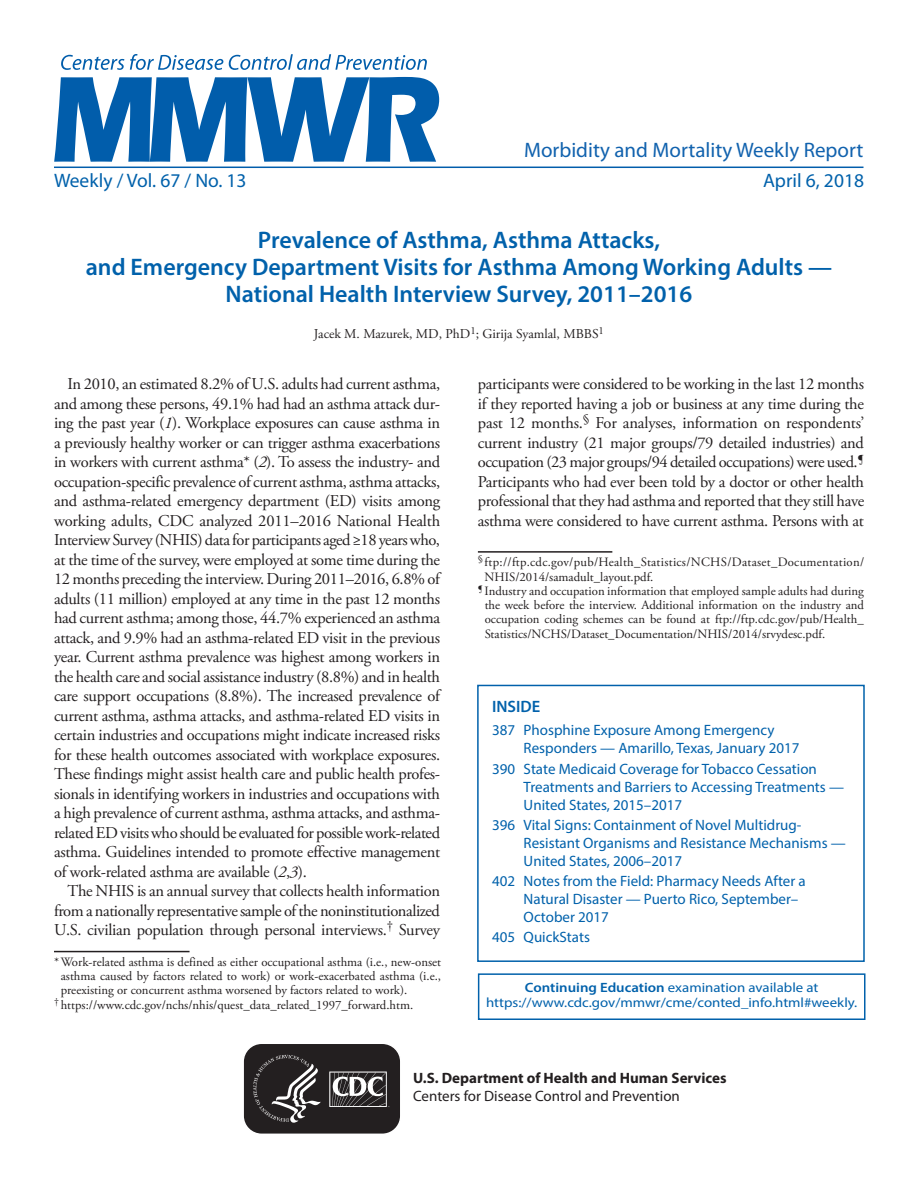
<style>
.page{position:relative;width:918px;height:1188px;background:#fff}
.page>*{position:absolute;margin:0;border:0;box-sizing:border-box;transform-origin:0 0}
.t1{font:600 24px/27px "Myriad Pro";color:#0161ab;text-align:center}
.t2{font:21px "Myriad Pro";color:#1162ae}
.t3{font:19.5px "Myriad Pro";color:#0161ab}
.t4{font:16.5px/19.5px "Adobe Garamond Pro";letter-spacing:-.02em;color:#231f20;text-align:justify}
.t5{font:600 16.5px "Myriad Pro";color:#0161ab}
.t6{font:15px/18px "Myriad Pro";color:#0161ab}
.t7{font:700 15px "Myriad Pro";color:#231f20}
.t8{font:15px "Myriad Pro";color:#231f20}
.t9{font:13.5px/15px "Myriad Pro";color:#0161ab;text-align:center;scale:1.1 1}
.t10{font:13.5px "Adobe Garamond Pro";color:#231f20}
.t11{font:12.75px "Adobe Garamond Pro";color:#231f20}
.t12{font:12.75px "Adobe Garamond Pro";letter-spacing:.025em;color:#231f20}
.s1{font-style:italic}
.s2{font-weight:600}
</style>
<div class="page">
<hr style="left:54px;top:167px;width:810px;height:1px;background:#015dab">
<svg style="left:54px;top:77px;width:385px;height:85px"></svg>
<svg style="left:61px;top:54px;width:366px;height:16px"></svg>
<svg style="left:243px;top:1045px;width:157px;height:89px;background:#403c3d"></svg>
<div style="left:477px;top:685px;width:388px;height:277px;border:2px solid #0161ab"></div>
<div style="left:478px;top:973px;width:388px;height:47px;border:2px solid #0161ab"></div>
<hr style="left:54px;top:951px;width:136px;height:1px;background:#231f20">
<hr style="left:478px;top:551px;width:134px;height:2px;background:#231f20">
<p class="t2" style="left:524px;top:137px;width:341px">Morbidity and Mortality Weekly Report</p>
<p class="t3" style="left:54px;top:168px;width:194px">Weekly / Vol. 67 / No. 13</p>
<p class="t3" style="left:763px;top:168px;width:102px">April 6, 2018</p>
<h1 class="t1" style="left:86px;top:225px;width:748px">Prevalence of Asthma, Asthma Attacks,<br>and Emergency Department Visits for Asthma Among Working Adults —<br>National Health Interview Survey, 2011–2016</h1>
<p class="t10" style="left:314px;top:326px;width:292px">Jacek M. Mazurek, MD, PhD<sup>1</sup>; Girija Syamlal, MBBS<sup>1</sup></p>
<p class="t4" style="left:54px;top:375px;width:388px;text-indent:13px">In 2010, an estimated 8.2% of U.S. adults had current asthma, and among these persons, 49.1% had had an asthma attack dur&shy;ing the past year (<span class="s1">1</span>). Workplace exposures can cause asthma in a previously healthy worker or can trigger asthma exacerbations in workers with current asthma* (<span class="s1">2</span>). To assess the industry- and occupation-specific prevalence of current asthma, asthma attacks, and asthma-related emergency department (ED) visits among working adults, CDC analyzed 2011–2016 National Health Interview Survey (NHIS) data for participants aged ≥18 years who, at the time of the survey, were employed at some time during the 12 months preceding the interview. During 2011–2016, 6.8% of adults (11 million) employed at any time in the past 12 months had current asthma; among those, 44.7% experienced an asthma attack, and 9.9% had an asthma-related ED visit in the previous year. Current asthma prevalence was highest among workers in the health care and social assistance industry (8.8%) and in health care support occupations (8.8%). The increased prevalence of current asthma, asthma attacks, and asthma-related ED visits in certain industries and occupations might indicate increased risks for these health outcomes associated with workplace exposures.<br>These findings might assist health care and public health profes&shy;sionals in identifying workers in industries and occupations with a high prevalence of current asthma, asthma attacks, and asthma&shy;related ED visits who should be evaluated for possible work-related asthma. Guidelines intended to promote effective management of work-related asthma are available (<span class="s1">2</span>,<span class="s1">3</span>).</p>
<p class="t4" style="left:54px;top:882px;width:388px;text-indent:13px">The NHIS is an annual survey that collects health information from a nationally representative sample of the noninstitutionalized U.S. civilian population through personal interviews.<sup>†</sup> Survey</p>
<p class="t11" style="left:54px;top:954px;width:389px">*Work-related asthma is defined as either occupational asthma (i.e., new-onset</p>
<p class="t11" style="left:61px;top:969px;width:382px">asthma caused by factors related to work) or work-exacerbated asthma (i.e.,</p>
<p class="t11" style="left:61px;top:983px;width:348px">preexisting or concurrent asthma worsened by factors related to work).</p>
<p class="t11" style="left:54px;top:997px;width:361px"><sup>†</sup> https://www.cdc.gov/nchs/nhis/quest_data_related_1997_forward.htm.</p>
<p class="t4" style="left:478px;top:375px;width:388px">participants were considered to be working in the last 12 months if they reported having a job or business at any time during the past 12 months.<sup>§</sup> For analyses, information on respondents’ current industry (21 major groups/79 detailed industries) and occupation (23 major groups/94 detailed occupations) were used.<sup>¶ </sup>Participants who had ever been told by a doctor or other health professional that they had asthma and reported that they still have asthma were considered to have current asthma. Persons with at</p>
<p class="t12" style="left:478px;top:555px;width:388px"><sup>§</sup> ftp://ftp.cdc.gov/pub/Health_Statistics/NCHS/Dataset_Documentation/</p>
<p class="t11" style="left:485px;top:569px;width:170px">NHIS/2014/samadult_layout.pdf.</p>
<p class="t11" style="left:478px;top:583px;width:388px"><sup>¶</sup> Industry and occupation information that employed sample adults had during</p>
<p class="t11" style="left:485px;top:597px;width:381px">the week before the interview. Additional information on the industry and</p>
<p class="t11" style="left:485px;top:612px;width:381px">occupation coding schemes can be found at ftp://ftp.cdc.gov/pub/Health_</p>
<p class="t11" style="left:485px;top:626px;width:342px">Statistics/NCHS/Dataset_Documentation/NHIS/2014/srvydesc.pdf.</p>
<p class="t5" style="left:492px;top:696px;width:50px">INSIDE</p>
<p class="t6" style="left:524px;top:721px;width:277px;text-indent:-32px">387 Phosphine Exposure Among Emergency<br>Responders — Amarillo, Texas, January 2017</p>
<p class="t6" style="left:524px;top:759px;width:322px;text-indent:-32px">390 State Medicaid Coverage for Tobacco Cessation<br>Treatments and Barriers to Accessing Treatments —<br>United States, 2015–2017</p>
<p class="t6" style="left:524px;top:816px;width:324px;text-indent:-32px">396 Vital Signs: Containment of Novel Multidrug-<br>Resistant Organisms and Resistance Mechanisms —<br>United States, 2006–2017</p>
<p class="t6" style="left:524px;top:872px;width:284px;text-indent:-31px">402 Notes from the Field: Pharmacy Needs After a<br>Natural Disaster — Puerto Rico, September–<br>October 2017</p>
<p class="t6" style="left:492px;top:928px;width:99px">405 QuickStats</p>
<p class="t9" style="left:486px;top:980px;width:339px"><span class="s2">Continuing Education</span> examination available at https://www.cdc.gov/mmwr/cme/conted_info.html#weekly.</p>
<p class="t7" style="left:413px;top:1068px;width:315px">U.S. Department of Health and Human Services</p>
<p class="t8" style="left:413px;top:1087px;width:268px">Centers for Disease Control and Prevention</p>
</div>
